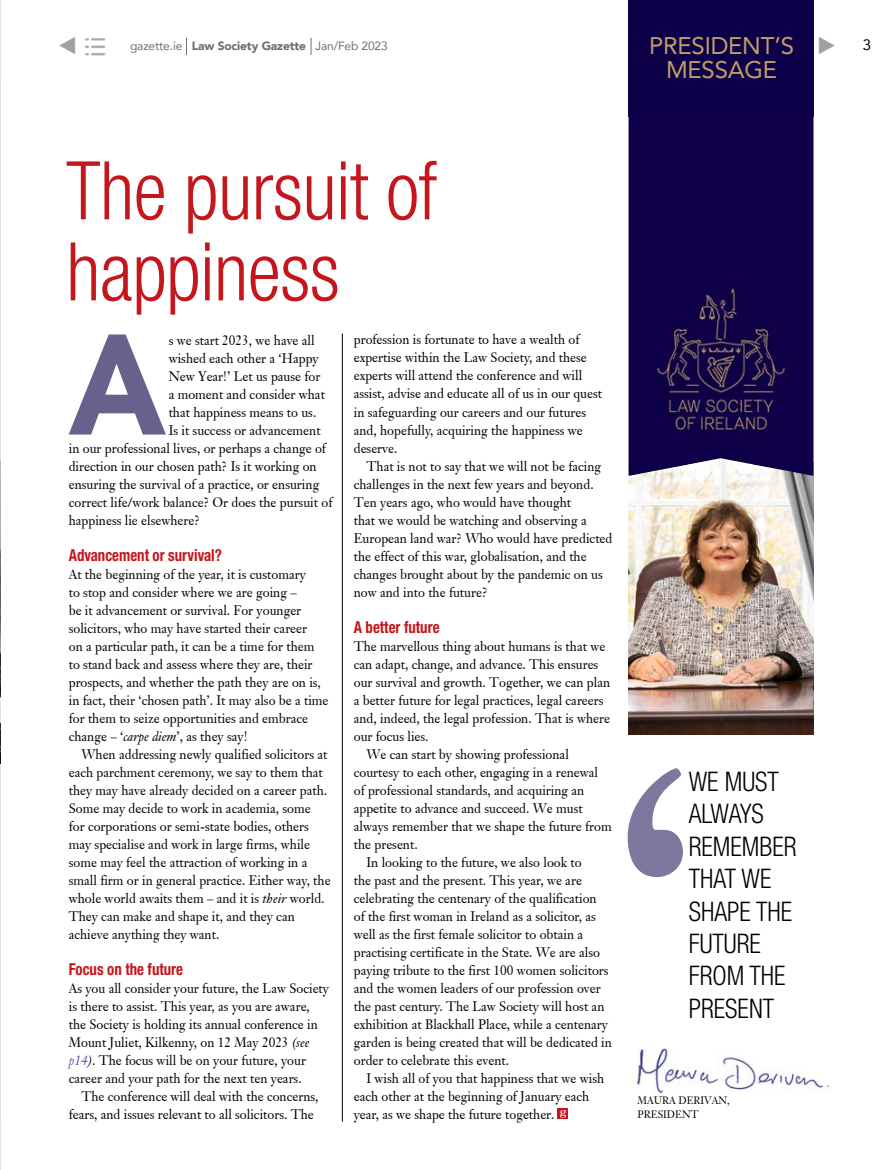
<style>
.page{position:relative;width:893px;height:1170px;background:#fff}
.page>*{position:absolute;margin:0;border:0;box-sizing:border-box;transform-origin:0 0}
.t1{font:900 141.3px "Avenir";color:#67628c;scale:.93 1}
.t2{font:300 condensed 81px/81px "Helvetica Neue LT";letter-spacing:-.005em;color:#c4161c;scale:.95 1}
.t3{font:300 condensed 27px/32.4px "Helvetica Neue LT";color:#000;scale:.95 1}
.t4{font:24px/24px "Avenir";letter-spacing:-.01em;color:#c09f6b;text-align:center}
.t5{font:700 condensed 16.5px "Helvetica Neue LT";color:#c4161c;scale:.9 1}
.t6{font:15px "Avenir";color:#000}
.t7{font:13.5px/18px "Janson S Si";color:#000;scale:.95 1}
.t8{font:12px "Avenir";letter-spacing:-.01em;color:#6d6e71}
.t9{font:10.5px/13.5px "Janson S Si";color:#000;scale:.95 1}
.s1{font-weight:900}
.s2{font-style:italic}
.s3{font-style:italic;color:#5b57a6}
</style>
<div class="page">
<img style="left:84px;top:38px;width:22px;height:18px">
<hr style="left:0;top:0;width:1px;height:1169px;background:#e2e3e4">
<img style="left:636px;top:1048px;width:196px;height:53px">
<svg style="left:186px;top:38px;width:1px;height:17px"></svg>
<svg style="left:311px;top:38px;width:1px;height:17px"></svg>
<img style="left:0;top:462px;width:1px;height:301px">
<img style="left:628px;top:462px;width:185px;height:272px">
<img style="left:629px;top:117px;width:184px;height:358px">
<img style="left:629px;top:112px;width:184px;height:5px">
<div style="left:629px;top:86px;width:184px;height:26px;background:#0e0048"></div>
<div style="left:629px;top:61px;width:184px;height:25px;background:#0e0048"></div>
<div style="left:629px;top:37px;width:184px;height:24px;background:#0e0048"></div>
<div style="left:629px;top:0;width:184px;height:37px;background:#0e0048"></div>
<div style="left:558px;top:1108px;width:10px;height:10px;background:#c4161c"></div>
<svg style="left:560px;top:1110px;width:6px;height:7px"></svg>
<svg style="left:628px;top:768px;width:55px;height:109px"></svg>
<hr style="left:342px;top:333px;width:1px;height:788px;background:#000">
<p class="t8" style="left:130px;top:36px;width:259px">gazette.ie <span class="s1">Law Society Gazette</span> Jan/Feb 2023</p>
<h3 class="t4" style="left:649px;top:33px;width:147px">PRESIDENT’S<br>MESSAGE</h3>
<h2 class="t2" style="left:66px;top:150px;width:392px">The pursuit of happiness</h2>
<h1 class="t1" style="left:69px;top:264px;width:106px">A</h1>
<p class="t7" style="left:169px;top:330px;width:155px">s we start 2023, we have all</p>
<p class="t7" style="left:169px;top:348px;width:159px">wished each other a ‘Happy</p>
<p class="t7" style="left:169px;top:366px;width:161px">New Year!’ Let us pause for</p>
<p class="t7" style="left:169px;top:384px;width:166px">a moment and consider what</p>
<p class="t7" style="left:169px;top:402px;width:157px">that happiness means to us.</p>
<p class="t7" style="left:169px;top:420px;width:161px">Is it success or advancement</p>
<p class="t7" style="left:69px;top:438px;width:272px">in our professional lives, or perhaps a change of</p>
<p class="t7" style="left:69px;top:456px;width:262px">direction in our chosen path? Is it working on</p>
<p class="t7" style="left:69px;top:474px;width:265px">ensuring the survival of a practice, or ensuring</p>
<p class="t7" style="left:69px;top:492px;width:279px">correct life/work balance? Or does the pursuit of</p>
<p class="t7" style="left:69px;top:510px;width:140px">happiness lie elsewhere?</p>
<p class="t5" style="left:69px;top:544px;width:172px">Advancement or survival?</p>
<p class="t7" style="left:69px;top:564px;width:275px">At the beginning of the year, it is customary<br>to stop and consider where we are going –<br>be it advancement or survival. For younger solicitors, who may have started their career<br>on a particular path, it can be a time for them to stand back and assess where they are, their prospects, and whether the path they are on is, in fact, their ‘chosen path’. It may also be a time for them to seize opportunities and embrace change – ‘<span class="s2">carpe diem</span>’, as they say!</p>
<p class="t7" style="left:69px;top:744px;width:277px;text-indent:13px">When addressing newly qualified solicitors at each parchment ceremony, we say to them that they may have already decided on a career path.<br>Some may decide to work in academia, some<br>for corporations or semi-state bodies, others may specialise and work in large firms, while some may feel the attraction of working in a small firm or in general practice. Either way, the whole world awaits them – and it is <span class="s2">their</span> world.<br>They can make and shape it, and they can achieve anything they want.</p>
<p class="t5" style="left:69px;top:958px;width:129px">Focus on the future</p>
<p class="t7" style="left:69px;top:978px;width:275px">As you all consider your future, the Law Society is there to assist. This year, as you are aware, the Society is holding its annual conference in Mount Juliet, Kilkenny, on 12 May 2023 <span class="s2">(see </span><span class="s3">p14</span><span class="s2">)</span>. The focus will be on your future, your career and your path for the next ten years.</p>
<p class="t7" style="left:69px;top:1086px;width:264px;text-indent:13px">The conference will deal with the concerns, fears, and issues relevant to all solicitors. The</p>
<p class="t7" style="left:354px;top:330px;width:263px">profession is fortunate to have a wealth of expertise within the Law Society, and these experts will attend the conference and will assist, advise and educate all of us in our quest in safeguarding our careers and our futures and, hopefully, acquiring the happiness we deserve.</p>
<p class="t7" style="left:354px;top:456px;width:274px;text-indent:13px">That is not to say that we will not be facing challenges in the next few years and beyond.<br>Ten years ago, who would have thought<br>that we would be watching and observing a European land war? Who would have predicted the effect of this war, globalisation, and the changes brought about by the pandemic on us now and into the future?</p>
<p class="t5" style="left:354px;top:616px;width:97px">A better future</p>
<p class="t7" style="left:354px;top:636px;width:266px">The marvellous thing about humans is that we</p>
<p class="t7" style="left:354px;top:654px;width:259px">can adapt, change, and advance. This ensures</p>
<p class="t7" style="left:354px;top:672px;width:271px">our survival and growth. Together, we can plan</p>
<p class="t7" style="left:354px;top:690px;width:264px">a better future for legal practices, legal careers</p>
<p class="t7" style="left:354px;top:708px;width:271px">and, indeed, the legal profession. That is where</p>
<p class="t7" style="left:354px;top:726px;width:80px">our focus lies.</p>
<p class="t7" style="left:367px;top:744px;width:214px">We can start by showing professional</p>
<p class="t7" style="left:354px;top:762px;width:259px">courtesy to each other, engaging in a renewal</p>
<p class="t7" style="left:354px;top:780px;width:244px">of professional standards, and acquiring an</p>
<p class="t7" style="left:354px;top:798px;width:242px">appetite to advance and succeed. We must</p>
<p class="t7" style="left:354px;top:816px;width:273px">always remember that we shape the future from</p>
<p class="t7" style="left:354px;top:834px;width:69px">the present.</p>
<p class="t7" style="left:367px;top:852px;width:228px">In looking to the future, we also look to</p>
<p class="t7" style="left:354px;top:870px;width:242px">the past and the present. This year, we are</p>
<p class="t7" style="left:354px;top:888px;width:257px">celebrating the centenary of the qualification</p>
<p class="t7" style="left:354px;top:906px;width:256px">of the first woman in Ireland as a solicitor, as</p>
<p class="t7" style="left:354px;top:924px;width:243px">well as the first female solicitor to obtain a</p>
<p class="t7" style="left:354px;top:942px;width:261px">practising certificate in the State. We are also</p>
<p class="t7" style="left:354px;top:960px;width:270px">paying tribute to the first 100 women solicitors</p>
<p class="t7" style="left:354px;top:978px;width:261px">and the women leaders of our profession over</p>
<p class="t7" style="left:354px;top:996px;width:265px">the past century. The Law Society will host an</p>
<p class="t7" style="left:354px;top:1014px;width:269px">exhibition at Blackhall Place, while a centenary</p>
<p class="t7" style="left:354px;top:1032px;width:273px">garden is being created that will be dedicated in</p>
<p class="t7" style="left:354px;top:1050px;width:165px">order to celebrate this event.</p>
<p class="t7" style="left:367px;top:1068px;width:252px">I wish all of you that happiness that we wish</p>
<p class="t7" style="left:354px;top:1086px;width:249px">each other at the beginning of January each</p>
<p class="t7" style="left:354px;top:1104px;width:213px">year, as we shape the future together.</p>
<h3 class="t3" style="left:689px;top:765px;width:115px">WE MUST<br>ALWAYS<br>REMEMBER<br>THAT WE<br>SHAPE THE<br>FUTURE<br>FROM THE<br>PRESENT</h3>
<p class="t9" style="left:638px;top:1093px;width:98px">MAURA DERIVAN,<br>PRESIDENT</p>
<p class="t6" style="left:863px;top:33px;width:10px">3</p>
</div>
